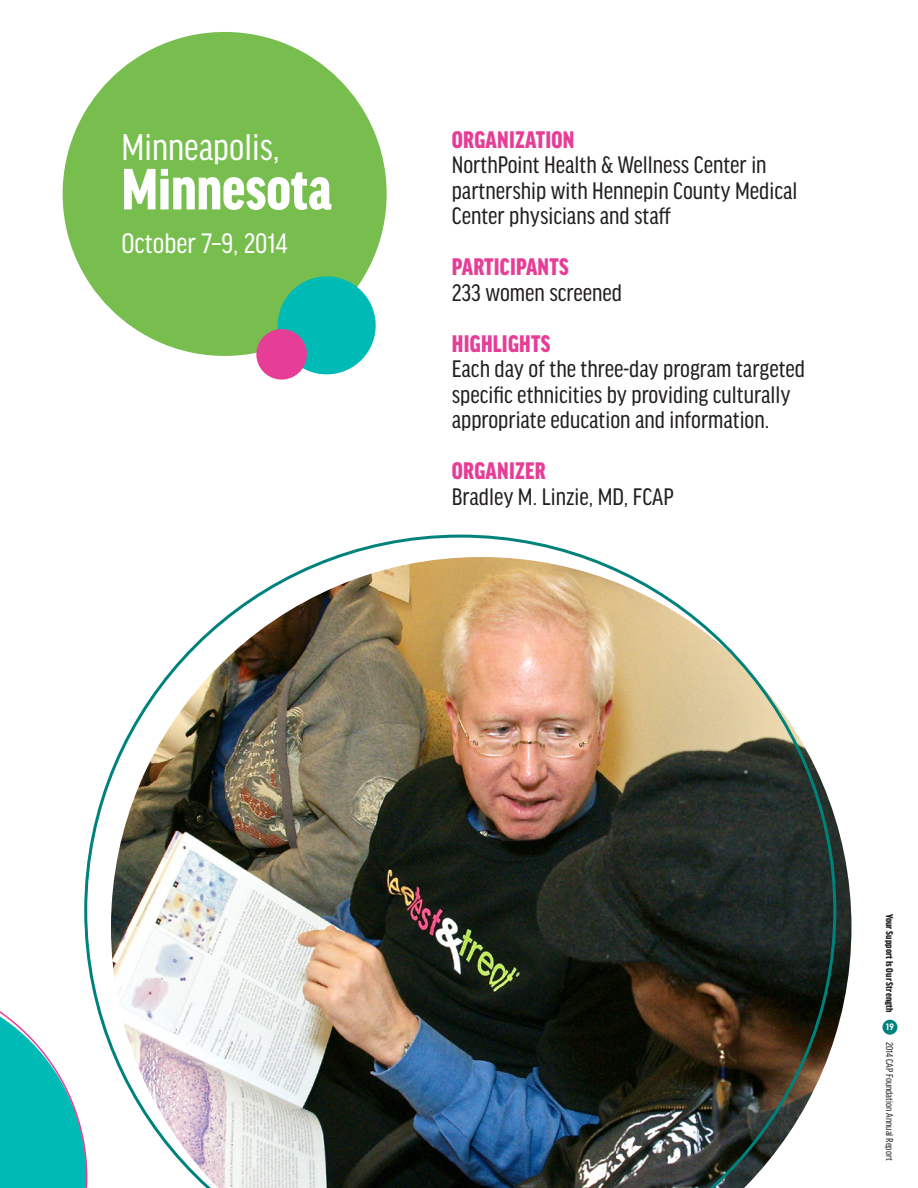
<style>
.page{position:relative;width:918px;height:1188px;background:#fff}
.page>*{position:absolute;margin:0;border:0;box-sizing:border-box;transform-origin:0 0}
.t1{font:900 condensed 61.8px "Good Headline Pro";color:#fff}
.t2{font:condensed 39.6px "Good Headline Pro";color:#fff}
.t3{font:condensed 30px "Good Headline Pro";color:#fff}
.t4{font:condensed 25.5px/25.5px "Good Headline Pro";color:#231f20}
.t5{font:900 condensed 25.5px "Good Headline Pro";letter-spacing:.01em;color:#e63e97}
.t6{font:condensed 10.5px "Good Headline Pro";color:#231f20}
.t7{font:900 condensed 10.5px "Good Headline Pro";letter-spacing:.01em;color:#231f20}
.t8{font:700 9px "Century Gothic";color:#fff}
</style>
<div class="page">
<div style="left:882px;top:1020px;width:15px;height:15px;background:#00827c;border-radius:50%"></div>
<div style="left:63px;top:32px;width:324px;height:324px;background:#77be4e;border-radius:50%"></div>
<svg style="left:256px;top:273px;width:120px;height:107px"></svg>
<img style="left:836px;top:821px;width:15px;height:212px">
<img style="left:84px;top:535px;width:752px;height:653px">
<svg style="left:0;top:959px;width:113px;height:229px"></svg>
<p class="t2" style="left:122px;top:126px;width:160px">Minneapolis,</p>
<p class="t1" style="left:122px;top:156px;width:212px">Minnesota</p>
<p class="t3" style="left:122px;top:228px;width:167px">October 7–9, 2014</p>
<p class="t5" style="left:452px;top:126px;width:124px">ORGANIZATION</p>
<p class="t4" style="left:452px;top:152px;width:347px">NorthPoint Health &amp; Wellness Center in partnership with Hennepin County Medical<br>Center physicians and staff</p>
<p class="t5" style="left:452px;top:253px;width:118px">PARTICIPANTS</p>
<p class="t4" style="left:452px;top:280px;width:172px">233 women screened</p>
<p class="t5" style="left:452px;top:330px;width:100px">HIGHLIGHTS</p>
<p class="t4" style="left:452px;top:356px;width:355px">Each day of the three-day program targeted specific ethnicities by providing culturally appropriate education and information.</p>
<p class="t5" style="left:452px;top:457px;width:95px">ORGANIZER</p>
<p class="t4" style="left:452px;top:484px;width:224px">Bradley M. Linzie, MD, FCAP</p>
<p class="t7" style="left:895px;top:914px;width:100px;rotate:90deg">Your Support Is Our Strength</p>
<p class="t6" style="left:895px;top:1042px;width:120px;rotate:90deg">2014 CAP Foundation Annual Report</p>
<p class="t8" style="left:885px;top:1022px;width:10px">19</p>
</div>
